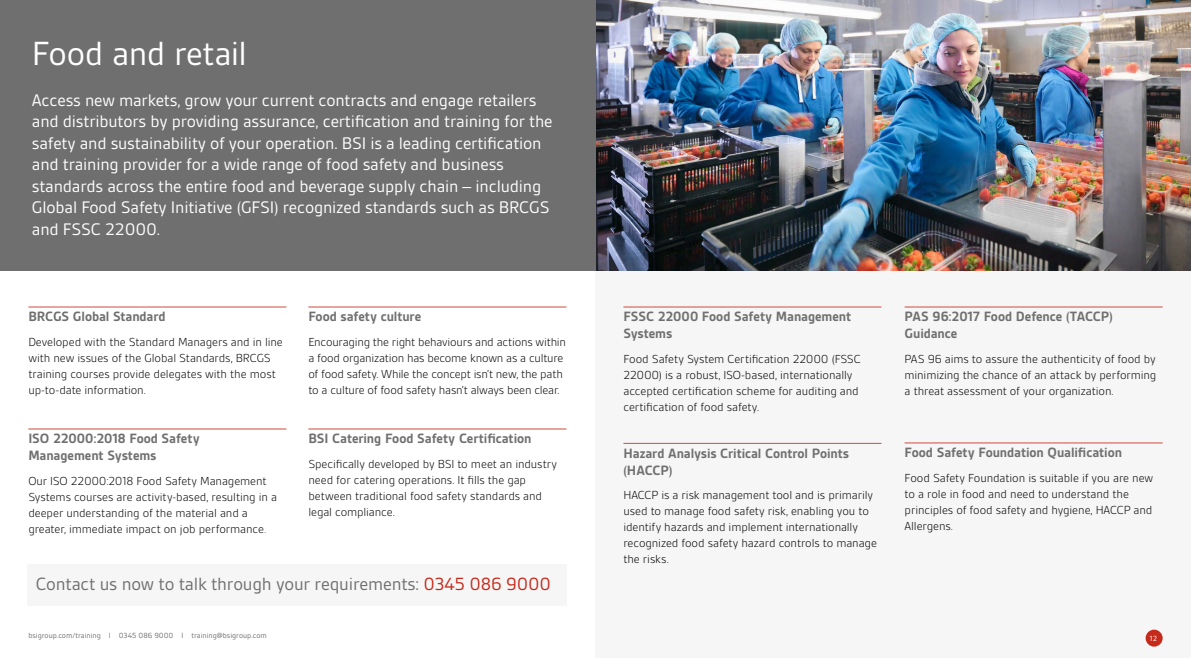
<style>
.page{position:relative;width:1191px;height:658px;background:#fff}
.page>*{position:absolute;margin:0;border:0;box-sizing:border-box;transform-origin:0 0}
.t1{font:36px "BSI Gesta";letter-spacing:-.015em;color:#fff}
.t2{font:19px "BSI Gesta";letter-spacing:-.01em;color:#706f6f}
.t3{font:18px/21.5px "BSI Gesta";letter-spacing:-.01em;color:#fff}
.t4{font:700 14.5px/17px "BSI Gesta";letter-spacing:-.005em;color:#706f6f}
.t5{font:300 12.5px/16px "BSI Gesta";letter-spacing:-.01em;color:#000}
.t6{font:8px "BSI Gesta";color:#706f6f}
.t7{font:8px "BSI Gesta";color:#fff}
.s1{font-size:14px;color:#706f6f}
.s2{color:#c62a1b}
</style>
<div class="page">
<div style="left:595px;top:0;width:596px;height:658px;background:#f6f6f6"></div>
<div style="left:27px;top:564px;width:539px;height:41px;background:#f6f6f6"></div>
<div style="left:1145px;top:629px;width:17px;height:17px;background:#c62a1b;border-radius:50%"></div>
<hr style="left:623px;top:307px;width:258px;height:1px;background:#cf4a3d">
<hr style="left:623px;top:443px;width:258px;height:1px;background:#cf4a3d">
<hr style="left:904px;top:307px;width:258px;height:1px;background:#cf4a3d">
<hr style="left:904px;top:442px;width:258px;height:1px;background:#cf4a3d">
<img style="left:595px;top:0;width:596px;height:270px">
<hr style="left:28px;top:307px;width:258px;height:1px;background:#cf4a3d">
<hr style="left:28px;top:429px;width:258px;height:1px;background:#cf4a3d">
<hr style="left:308px;top:307px;width:258px;height:1px;background:#cf4a3d">
<hr style="left:308px;top:429px;width:258px;height:1px;background:#cf4a3d">
<div style="left:0;top:0;width:595px;height:270px;background:#706f6f"></div>
<h1 class="t1" style="left:32px;top:34px;width:216px">Food and retail</h1>
<p class="t3" style="left:32px;top:89px;width:522px">Access new markets, grow your current contracts and engage retailers and distributors by providing assurance, certification and training for the safety and sustainability of your operation. BSI is a leading certification and training provider for a wide range of food safety and business standards across the entire food and beverage supply chain – including Global Food Safety Initiative (GFSI) recognized standards such as BRCGS and FSSC 22000.</p>
<p class="t4" style="left:28px;top:308px;width:139px">BRCGS Global Standard</p>
<p class="t5" style="left:28px;top:334px;width:256px">Developed with the Standard Managers and in line with new issues of the Global Standards, BRCGS training courses provide delegates with the most up-to-date information.</p>
<p class="t4" style="left:28px;top:430px;width:173px">ISO 22000:2018 Food Safety<br>Management Systems</p>
<p class="t5" style="left:28px;top:473px;width:250px">Our ISO 22000:2018 Food Safety Management Systems courses are activity-based, resulting in a deeper understanding of the material and a greater, immediate impact on job performance<span class="s1">.</span></p>
<p class="t4" style="left:308px;top:308px;width:114px">Food safety culture</p>
<p class="t5" style="left:308px;top:334px;width:259px">Encouraging the right behaviours and actions within a food organization has become known as a culture of food safety. While the concept isn’t new, the path to a culture of food safety hasn’t always been clear.</p>
<p class="t4" style="left:308px;top:430px;width:225px">BSI Catering Food Safety Certification</p>
<p class="t5" style="left:308px;top:456px;width:250px">Specifically developed by BSI to meet an industry need for catering operations. It fills the gap between traditional food safety standards and legal compliance.</p>
<p class="t4" style="left:623px;top:308px;width:229px">FSSC 22000 Food Safety Management<br>Systems</p>
<p class="t5" style="left:623px;top:351px;width:239px">Food Safety System Certification 22000 (FSSC 22000) is a robust, ISO-based, internationally accepted certification scheme for auditing and certification of food safety.</p>
<p class="t4" style="left:623px;top:444px;width:227px">Hazard Analysis Critical Control Points (HACCP)</p>
<p class="t5" style="left:623px;top:487px;width:255px">HACCP is a risk management tool and is primarily used to manage food safety risk, enabling you to identify hazards and implement internationally recognized food safety hazard controls to manage the risks.</p>
<p class="t4" style="left:904px;top:308px;width:210px">PAS 96:2017 Food Defence (TACCP)<br>Guidance</p>
<p class="t5" style="left:904px;top:351px;width:253px;text-align:justify">PAS 96 aims to assure the authenticity of food by minimizing the chance of an attack by performing a threat assessment of your organization.</p>
<p class="t4" style="left:904px;top:444px;width:219px">Food Safety Foundation Qualification</p>
<p class="t5" style="left:904px;top:469px;width:250px">Food Safety Foundation is suitable if you are new to a role in food and need to understand the principles of food safety and hygiene, HACCP and Allergens.</p>
<h2 class="t2" style="left:36px;top:574px;width:516px">Contact us now to talk through your requirements: <span class="s2">0345 086 9000</span></h2>
<p class="t6" style="left:28px;top:631px;width:240px">bsigroup.com/training I 0345 086 9000 I training@bsigroup.com</p>
<p class="t7" style="left:1150px;top:634px;width:9px">12</p>
</div>
